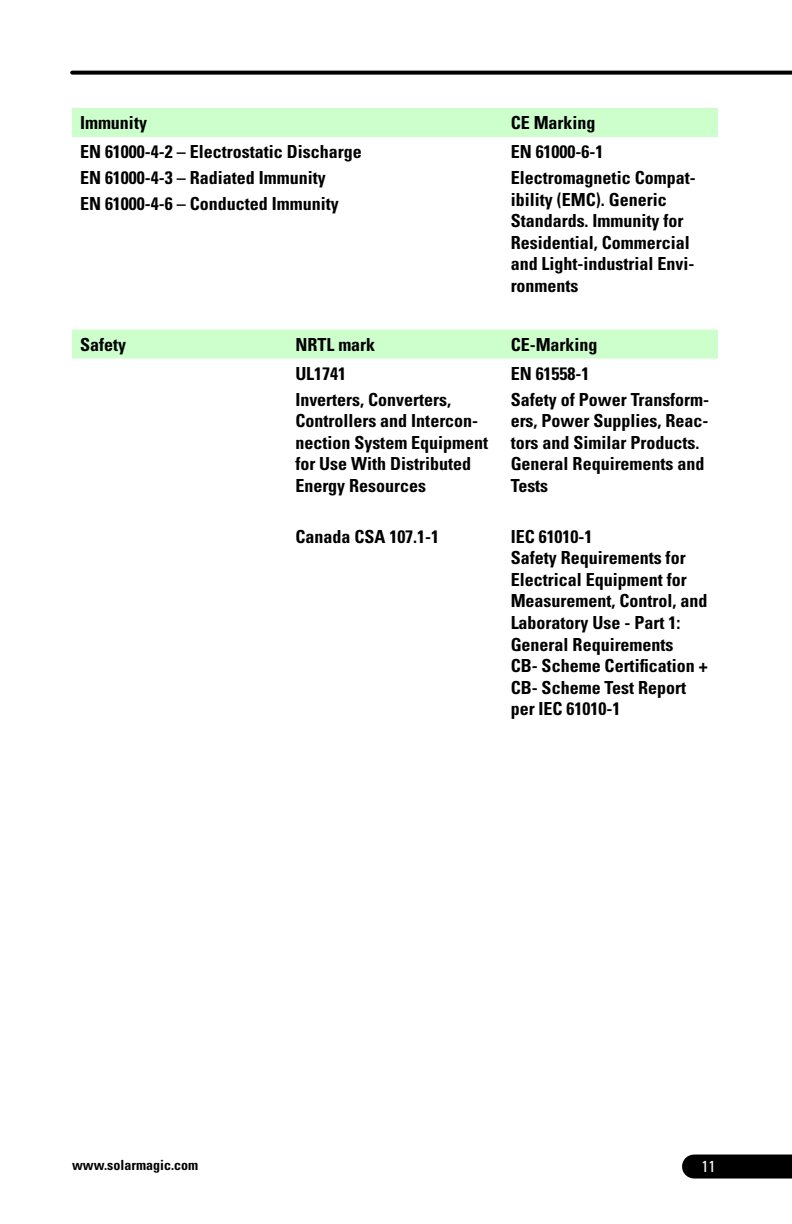
<style>
.page{position:relative;width:792px;height:1224px;background:#fff}
.page>*{position:absolute;margin:0;border:0;box-sizing:border-box;transform-origin:0 0}
.t1{font:700 condensed 18px/21.6px "Univers LT Std";color:#000}
.t2{font:condensed 16px "Univers LT Std";color:#fff}
.t3{font:700 condensed 14px "Univers LT Std";color:#000}
</style>
<div class="page">
<div style="left:694px;top:1155px;width:98px;height:24px;background:#000"></div>
<svg style="left:72px;top:71px;width:720px;height:4px;background:#181818"></svg>
<div style="left:72px;top:108px;width:646px;height:29px;background:#cfc"></div>
<div style="left:72px;top:330px;width:646px;height:29px;background:#cfc"></div>
<p class="t1" style="left:80px;top:112px;width:68px">Immunity</p>
<p class="t1" style="left:511px;top:112px;width:86px">CE Marking</p>
<p class="t1" style="left:80px;top:139px;width:283px;line-height:26px">EN 61000-4-2 – Electrostatic Discharge<br>EN 61000-4-3 – Radiated Immunity<br>EN 61000-4-6 – Conducted Immunity</p>
<p class="t1" style="left:511px;top:139px;width:187px;line-height:26px">EN 61000-6-1<br>Electromagnetic Compat-</p>
<p class="t1" style="left:511px;top:188px;width:185px">ibility (EMC). Generic<br>Standards. Immunity for<br>Residential, Commercial and Light-industrial Envi&shy;ronments</p>
<p class="t1" style="left:80px;top:333px;width:48px">Safety</p>
<p class="t1" style="left:295px;top:333px;width:81px">NRTL mark</p>
<p class="t1" style="left:511px;top:333px;width:88px">CE-Marking</p>
<p class="t1" style="left:295px;top:360px;width:157px;line-height:26px">UL1741<br>Inverters, Converters,</p>
<p class="t1" style="left:295px;top:410px;width:194px">Controllers and Intercon&shy;nection System Equipment for Use With Distributed<br>Energy Resources</p>
<p class="t1" style="left:511px;top:360px;width:200px;line-height:26px">EN 61558-1<br>Safety of Power Transform-</p>
<p class="t1" style="left:511px;top:410px;width:199px">ers, Power Supplies, Reac&shy;tors and Similar Products.<br>General Requirements and<br>Tests</p>
<p class="t1" style="left:295px;top:525px;width:145px">Canada CSA 107.1-1</p>
<p class="t1" style="left:511px;top:525px;width:199px">IEC 61010-1<br>Safety Requirements for<br>Electrical Equipment for<br>Measurement, Control, and<br>Laboratory Use - Part 1:<br>General Requirements<br>CB- Scheme Certification +<br>CB- Scheme Test Report per IEC 61010-1</p>
<p class="t3" style="left:72px;top:1156px;width:128px">www.solarmagic.com</p>
<p class="t2" style="left:702px;top:1156px;width:16px">11</p>
</div>
